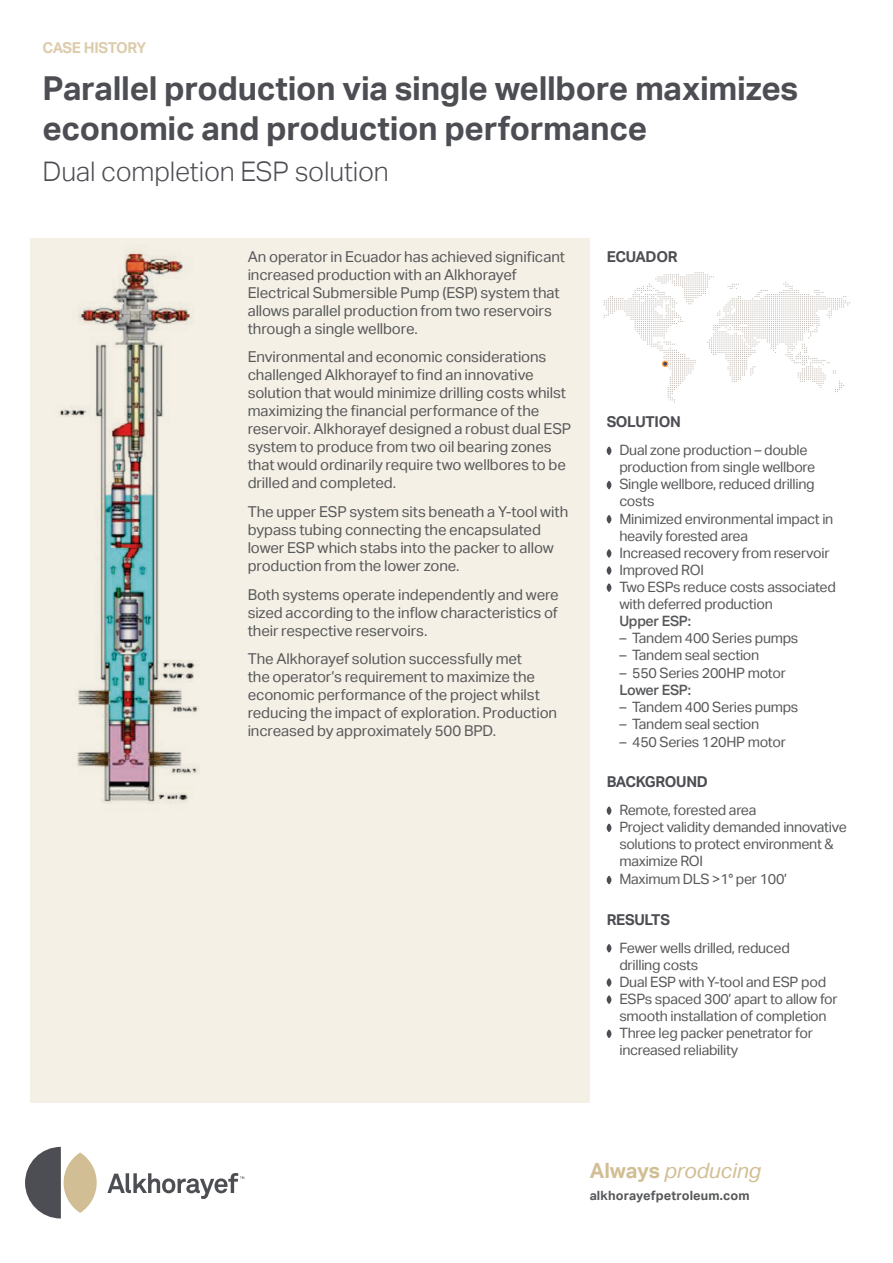
<style>
.page{position:relative;width:893px;height:1263px;background:#fff}
.page>*{position:absolute;margin:0;border:0;box-sizing:border-box;transform-origin:0 0}
.t1{font:700 33px/39.6px "Aktiv Grotesk";letter-spacing:-.01em;color:#4d4e53}
.t2{font:300 27px "Aktiv Grotesk";letter-spacing:-.01em;color:#4d4e53}
.t3{font:italic 21px "Aktiv Grotesk";letter-spacing:-.005em;color:#d2be94}
.t4{font:15px/18px "Aktiv Grotesk";letter-spacing:-.01em;color:#57585a}
.t5{font:700 15px "Aktiv Grotesk";letter-spacing:-.02em;color:#4d4e53}
.t6{font:700 15px "Aktiv Grotesk";letter-spacing:-.03em;color:#dcccac}
.t7{font:14.25px/17.1px "Aktiv Grotesk";letter-spacing:-.02em;color:#57585a}
.t8{font:500 14.25px "Aktiv Grotesk";letter-spacing:-.02em;color:#57585a}
.t9{font:700 12.75px "Aktiv Grotesk";letter-spacing:.01em;color:#57585a}
.s1{font-weight:700;font-style:normal}
</style>
<div class="page">
<div style="left:30px;top:238px;width:560px;height:865px;background:#f5f0e5"></div>
<svg style="left:604px;top:272px;width:246px;height:131px"></svg>
<svg style="left:607px;top:446px;width:4px;height:9px"></svg>
<svg style="left:607px;top:481px;width:4px;height:8px"></svg>
<svg style="left:607px;top:515px;width:4px;height:9px"></svg>
<svg style="left:607px;top:549px;width:4px;height:9px"></svg>
<svg style="left:607px;top:566px;width:4px;height:9px"></svg>
<svg style="left:607px;top:583px;width:4px;height:9px"></svg>
<svg style="left:607px;top:806px;width:4px;height:9px"></svg>
<svg style="left:607px;top:823px;width:4px;height:9px"></svg>
<svg style="left:607px;top:876px;width:4px;height:8px"></svg>
<svg style="left:607px;top:944px;width:4px;height:9px"></svg>
<svg style="left:607px;top:978px;width:4px;height:9px"></svg>
<svg style="left:607px;top:995px;width:4px;height:9px"></svg>
<svg style="left:607px;top:1029px;width:4px;height:9px"></svg>
<img style="left:60px;top:252px;width:139px;height:552px">
<svg style="left:25px;top:1147px;width:36px;height:71px"></svg>
<svg style="left:107px;top:1173px;width:137px;height:26px"></svg>
<div style="left:64px;top:1152px;width:33px;height:61px;background:#d2be94;border-radius:50%"></div>
<p class="t6" style="left:43px;top:39px;width:105px">CASE HISTORY</p>
<h1 class="t1" style="left:43px;top:69px;width:757px">Parallel production via single wellbore maximizes economic and production performance</h1>
<h2 class="t2" style="left:43px;top:155px;width:348px">Dual completion ESP solution</h2>
<p class="t4" style="left:248px;top:247px;width:319px">An operator in Ecuador has achieved significant increased production with an Alkhorayef Electrical Submersible Pump (ESP) system that allows parallel production from two reservoirs through a single wellbore.</p>
<p class="t4" style="left:248px;top:348px;width:325px">Environmental and economic considerations challenged Alkhorayef to find an innovative solution that would minimize drilling costs whilst maximizing the financial performance of the reservoir. Alkhorayef designed a robust dual ESP system to produce from two oil bearing zones that would ordinarily require two wellbores to be drilled and completed.</p>
<p class="t4" style="left:248px;top:503px;width:322px">The upper ESP system sits beneath a Y-tool with bypass tubing connecting the encapsulated lower ESP which stabs into the packer to allow production from the lower zone.</p>
<p class="t4" style="left:248px;top:585px;width:313px;text-align:justify">Both systems operate independently and were sized according to the inflow characteristics of their respective reservoirs.</p>
<p class="t4" style="left:248px;top:650px;width:311px">The Alkhorayef solution successfully met<br>the operator’s requirement to maximize the economic performance of the project whilst reducing the impact of exploration. Production increased by approximately 500 BPD.</p>
<p class="t5" style="left:607px;top:248px;width:72px">ECUADOR</p>
<p class="t5" style="left:607px;top:413px;width:76px">SOLUTION</p>
<p class="t7" style="left:619px;top:442px;width:218px">Dual zone production – double production from single wellbore<br>Single wellbore, reduced drilling costs<br>Minimized environmental impact in heavily forested area<br>Increased recovery from reservoir<br>Improved ROI<br>Two ESPs reduce costs associated with deferred production</p>
<p class="t8" style="left:619px;top:613px;width:73px">Upper ESP:</p>
<p class="t7" style="left:619px;top:630px;width:180px">– Tandem 400 Series pumps</p>
<p class="t7" style="left:619px;top:647px;width:141px">– Tandem seal section</p>
<p class="t7" style="left:619px;top:664px;width:168px">– 550 Series 200HP motor</p>
<p class="t8" style="left:619px;top:681px;width:73px">Lower ESP:</p>
<p class="t7" style="left:619px;top:698px;width:180px">– Tandem 400 Series pumps</p>
<p class="t7" style="left:619px;top:715px;width:141px">– Tandem seal section</p>
<p class="t7" style="left:619px;top:733px;width:168px">– 450 Series 120HP motor</p>
<p class="t5" style="left:607px;top:773px;width:103px">BACKGROUND</p>
<p class="t7" style="left:619px;top:801px;width:229px">Remote, forested area<br>Project validity demanded innovative solutions to protect environment &amp; maximize ROI<br>Maximum DLS &gt;1° per 100’</p>
<p class="t5" style="left:607px;top:911px;width:65px">RESULTS</p>
<p class="t7" style="left:619px;top:939px;width:220px">Fewer wells drilled, reduced<br>drilling costs<br>Dual ESP with Y-tool and ESP pod<br>ESPs spaced 300’ apart to allow for smooth installation of completion<br>Three leg packer penetrator for increased reliability</p>
<h3 class="t3" style="left:590px;top:1159px;width:173px"><span class="s1">Always</span> producing</h3>
<p class="t9" style="left:590px;top:1188px;width:161px">alkhorayefpetroleum.com</p>
</div>
